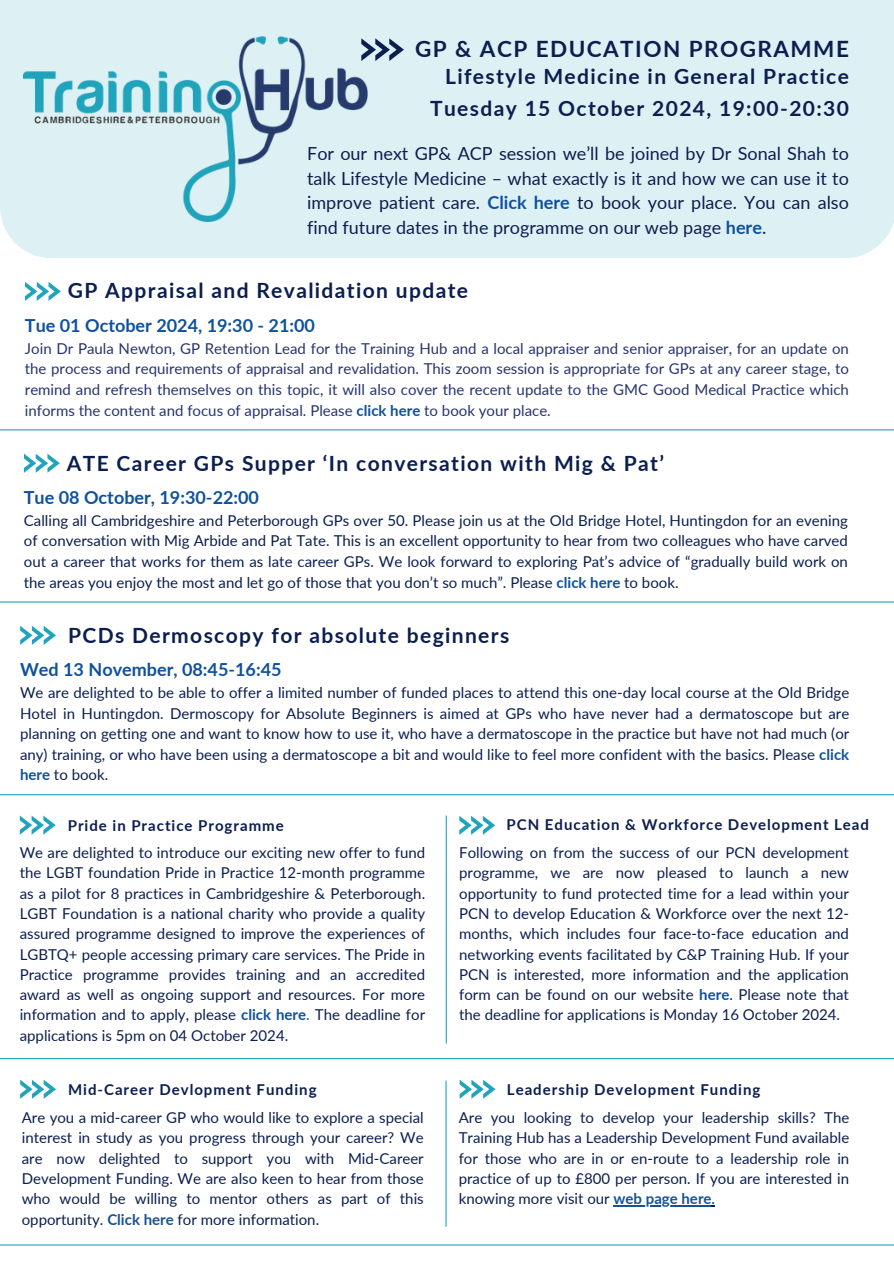
<style>
.page{position:relative;width:894px;height:1264px;background:#fff}
.page>*{position:absolute;margin:0;border:0;box-sizing:border-box;transform-origin:0 0}
.t1{font:700 22.5px "Lato";letter-spacing:.065em;color:#0b1e4f}
.t2{font:700 21px/32.7px "Lato";letter-spacing:.065em;color:#0b1e4f;text-align:right}
.t3{font:18px/24.8px "Lato";color:#0b1e4f;text-align:justify}
.t4{font:700 18px "Lato";color:#0f519d}
.t5{font:15px/20.2px "Lato";color:#0b1e4f;text-align:justify}
.t6{font:15px/20.7px "Lato";color:#27346e;text-align:justify}
.t7{font:700 15px "Lato";letter-spacing:.065em;color:#0b1e4f}
.s1{font-weight:700;color:#0f519d}
.s2{color:#0f519d}
.s3{font-weight:700;color:#185294}
</style>
<div class="page">
<div style="left:0;top:0;width:893px;height:258px;background:#ddf1f5"></div>
<svg style="left:367px;top:38px;width:37px;height:23px"></svg>
<svg style="left:20px;top:626px;width:36px;height:19px"></svg>
<hr style="left:0;top:794px;width:893px;height:1px;background:#1fa4bc">
<svg style="left:25px;top:282px;width:36px;height:19px"></svg>
<hr style="left:0;top:429px;width:893px;height:1px;background:#1fa4bc">
<svg style="left:24px;top:453px;width:36px;height:20px"></svg>
<hr style="left:0;top:601px;width:893px;height:1px;background:#1fa4bc">
<hr style="left:0;top:1058px;width:893px;height:1px;background:#1fa4bc">
<hr style="left:445px;top:815px;width:1px;height:228px;background:#1fa4bc">
<svg style="left:20px;top:815px;width:36px;height:19px"></svg>
<svg style="left:459px;top:816px;width:36px;height:18px"></svg>
<hr style="left:613px;top:1205px;width:98px;height:1px;background:#185294">
<svg style="left:20px;top:1079px;width:36px;height:19px"></svg>
<svg style="left:459px;top:1079px;width:36px;height:19px"></svg>
<hr style="left:445px;top:1080px;width:1px;height:146px;background:#1fa4bc">
<hr style="left:0;top:1244px;width:893px;height:1px;background:#1fa4bc">
<img style="left:24px;top:36px;width:343px;height:185px">
<h1 class="t1" style="left:415px;top:32px;width:435px">GP &amp; ACP EDUCATION PROGRAMME</h1>
<h2 class="t2" style="left:430px;top:59px;width:420px">Lifestyle Medicine in General Practice<br>Tuesday 15 October 2024, 19:00-20:30</h2>
<p class="t3" style="left:307px;top:140px;width:543px">For our next GP&amp; ACP session we’ll be joined by Dr Sonal Shah to talk Lifestyle Medicine – what exactly is it and how we can use it to improve patient care. <span class="s1">Click here</span> to book your place. You can also find future dates in the programme on our web page <span class="s1">here</span>.</p>
<h2 class="t2" style="left:68px;top:273px;width:402px">GP Appraisal and Revalidation update</h2>
<p class="t4" style="left:25px;top:312px;width:291px">Tue 01 October 2024, 19:30 - 21:00</p>
<p class="t6" style="left:25px;top:337px;width:825px">Join Dr Paula Newton, GP Retention Lead for the Training Hub and a local appraiser and senior appraiser, for an update on the process and requirements of appraisal and revalidation. This zoom session is appropriate for GPs at any career stage, to remind and refresh themselves on this topic, it will also cover the recent update to the GMC Good Medical Practice which informs the content and focus of appraisal. Please <span class="s1">click here</span> to book your place.</p>
<h2 class="t2" style="left:67px;top:445px;width:598px">ATE Career GPs Supper ‘In conversation with Mig &amp; Pat’</h2>
<p class="t4" style="left:24px;top:484px;width:237px">Tue 08 October, 19:30-22:00</p>
<p class="t5" style="left:24px;top:509px;width:825px;line-height:20.7px">Calling all Cambridgeshire and Peterborough GPs over 50. Please join us at the Old Bridge Hotel, Huntingdon for an evening of conversation with Mig Arbide and Pat Tate. This is an excellent opportunity to hear from two colleagues who have carved out a career that works for them as late career GPs. We look forward to exploring Pat’s advice of “gradually build work on the areas you enjoy the most and let go of those that you don’t so much”. Please <span class="s1">click here</span> to book.</p>
<h2 class="t2" style="left:68px;top:617px;width:442px">PCDs Dermoscopy for absolute beginners</h2>
<p class="t4" style="left:20px;top:656px;width:263px">Wed 13 November, 08:45-16:45</p>
<p class="t5" style="left:20px;top:681px;width:830px;line-height:20.7px">We are delighted to be able to offer a limited number of funded places to attend this one-day local course at the Old Bridge Hotel in Huntingdon. Dermoscopy for Absolute Beginners is aimed at GPs who have never had a dermatoscope but are planning on getting one and want to know how to use it, who have a dermatoscope in the practice but have not had much (or any) training, or who have been using a dermatoscope a bit and would like to feel more confident with the basics. Please <span class="s1">click here</span> to book.</p>
<p class="t7" style="left:68px;top:814px;width:217px">Pride in Practice Programme</p>
<p class="t5" style="left:20px;top:842px;width:407px">We are delighted to introduce our exciting new offer to fund the LGBT foundation Pride in Practice 12-month programme as a pilot for 8 practices in Cambridgeshire &amp; Peterborough.<br>LGBT Foundation is a national charity who provide a quality assured programme designed to improve the experiences of LGBTQ+ people accessing primary care services. The Pride in Practice programme provides training and an accredited award as well as ongoing support and resources. For more information and to apply, please <span class="s1">click here</span><span class="s2">.</span> The deadline for applications is 5pm on 04 October 2024.</p>
<p class="t7" style="left:506px;top:813px;width:364px">PCN Education &amp; Workforce Development Lead</p>
<p class="t5" style="left:459px;top:842px;width:391px">Following on from the success of our PCN development programme, we are now pleased to launch a new opportunity to fund protected time for a lead within your PCN to develop Education &amp; Workforce over the next 12- months, which includes four face-to-face education and networking events facilitated by C&amp;P Training Hub. If your PCN is interested, more information and the application form can be found on our website <span class="s1">here</span>. Please note that the deadline for applications is Monday 16 October 2024.</p>
<p class="t7" style="left:68px;top:1078px;width:250px">Mid-Career Devlopment Funding</p>
<p class="t7" style="left:507px;top:1078px;width:255px">Leadership Development Funding</p>
<p class="t5" style="left:22px;top:1106px;width:403px">Are you a mid-career GP who would like to explore a special interest in study as you progress through your career? We are now delighted to support you with Mid-Career Development Funding. We are also keen to hear from those who would be willing to mentor others as part of this opportunity. <span class="s3">Click here</span> for more information.</p>
<p class="t5" style="left:458px;top:1106px;width:392px">Are you looking to develop your leadership skills? The Training Hub has a Leadership Development Fund available for those who are in or en-route to a leadership role in practice of up to £800 per person. If you are interested in knowing more visit our <span class="s3">web page here</span>.</p>
</div>
